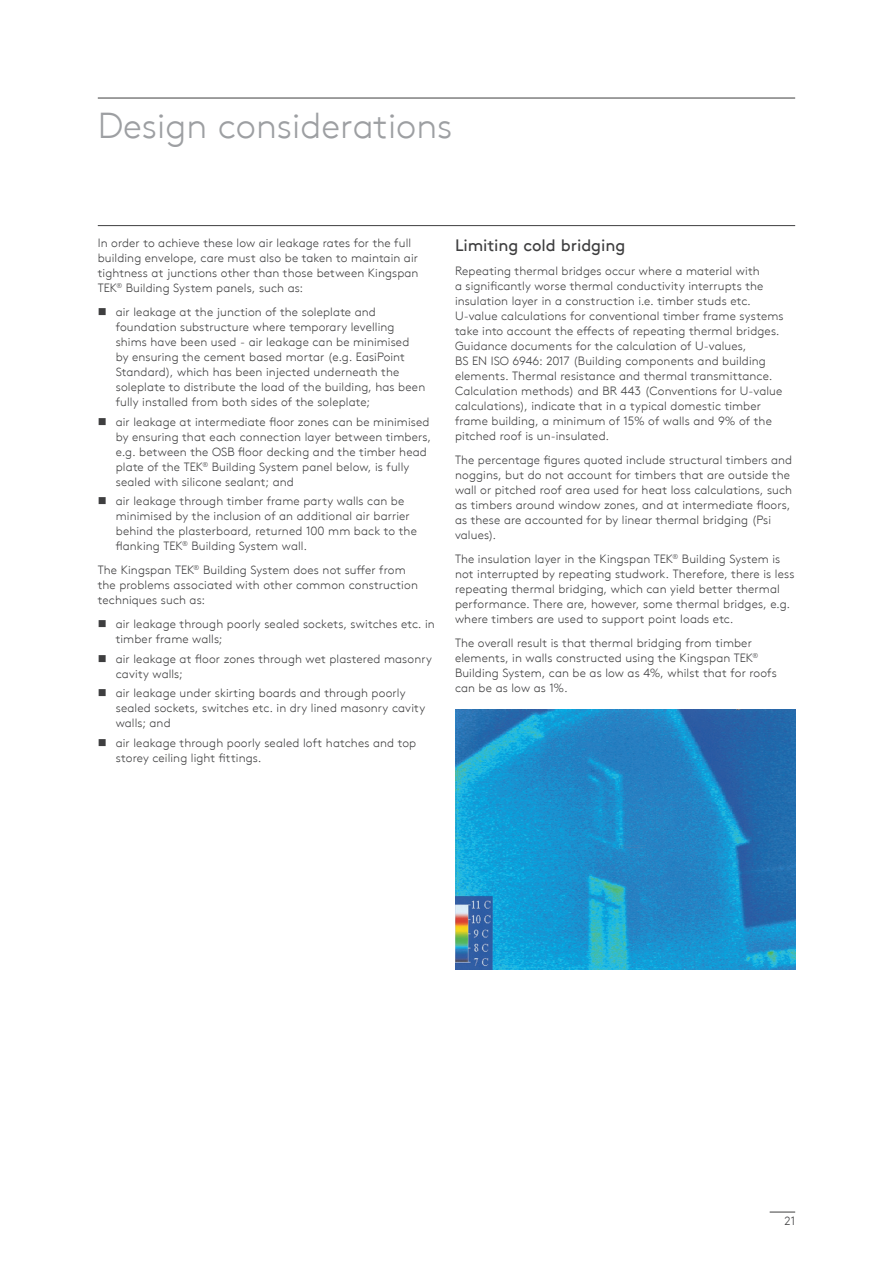
<style>
.page{position:relative;width:893px;height:1263px;background:#fff}
.page>*{position:absolute;margin:0;border:0;box-sizing:border-box;transform-origin:0 0}
.t1{font:300 36px "Kingspan Brown TT";color:#9d9fa2}
.t2{font:16.5px "Kingspan Brown TT";letter-spacing:-.005em;color:#3e3e3f}
.t3{font:300 12px/15px "Kingspan Brown TT";letter-spacing:.01em;color:#3e3e3f}
</style>
<div class="page">
<svg style="left:770px;top:1212px;width:25px;height:1px"></svg>
<hr style="left:98px;top:225px;width:697px;height:1px;background:#3e3e3f">
<hr style="left:98px;top:98px;width:697px;height:1px;background:#3e3e3f">
<img style="left:455px;top:710px;width:340px;height:259px">
<h1 class="t1" style="left:98px;top:99px;width:356px">Design considerations</h1>
<p class="t3" style="left:98px;top:235px;width:322px">In order to achieve these low air leakage rates for the full building envelope, care must also be taken to maintain air tightness at junctions other than those between Kingspan TEK<sup>®</sup> Building System panels, such as:</p>
<p class="t3" style="left:116px;top:304px;width:311px;text-indent:-18px">■ air leakage at the junction of the soleplate and foundation substructure where temporary levelling shims have been used - air leakage can be minimised<br>by ensuring the cement based mortar (e.g. EasiPoint Standard), which has been injected underneath the soleplate to distribute the load of the building, has been fully installed from both sides of the soleplate;</p>
<p class="t3" style="left:116px;top:413px;width:317px;text-indent:-18px">■ air leakage at intermediate floor zones can be minimised by ensuring that each connection layer between timbers, e.g. between the OSB floor decking and the timber head plate of the TEK<sup>®</sup> Building System panel below, is fully sealed with silicone sealant; and</p>
<p class="t3" style="left:116px;top:493px;width:303px;text-indent:-18px">■ air leakage through timber frame party walls can be minimised by the inclusion of an additional air barrier behind the plasterboard, returned 100 mm back to the flanking TEK<sup>®</sup> Building System wall.</p>
<p class="t3" style="left:98px;top:562px;width:322px">The Kingspan TEK<sup>®</sup> Building System does not suffer from the problems associated with other common construction techniques such as:</p>
<p class="t3" style="left:116px;top:616px;width:321px;text-indent:-18px">■ air leakage through poorly sealed sockets, switches etc. in timber frame walls;</p>
<p class="t3" style="left:116px;top:650px;width:318px;text-indent:-18px">■ air leakage at floor zones through wet plastered masonry cavity walls;</p>
<p class="t3" style="left:116px;top:685px;width:311px;text-indent:-18px">■ air leakage under skirting boards and through poorly sealed sockets, switches etc. in dry lined masonry cavity walls; and</p>
<p class="t3" style="left:116px;top:734px;width:302px;text-indent:-18px">■ air leakage through poorly sealed loft hatches and top storey ceiling light fittings.</p>
<h2 class="t2" style="left:455px;top:232px;width:172px">Limiting cold bridging</h2>
<p class="t3" style="left:455px;top:262px;width:330px">Repeating thermal bridges occur where a material with<br>a significantly worse thermal conductivity interrupts the insulation layer in a construction i.e. timber studs etc.<br>U-value calculations for conventional timber frame systems take into account the effects of repeating thermal bridges.<br>Guidance documents for the calculation of U-values,<br>BS EN ISO 6946: 2017 (Building components and building elements. Thermal resistance and thermal transmittance.<br>Calculation methods) and BR 443 (Conventions for U-value calculations), indicate that in a typical domestic timber frame building, a minimum of 15% of walls and 9% of the pitched roof is un-insulated.</p>
<p class="t3" style="left:455px;top:451px;width:339px">The percentage figures quoted include structural timbers and noggins, but do not account for timbers that are outside the wall or pitched roof area used for heat loss calculations, such as timbers around window zones, and at intermediate floors, as these are accounted for by linear thermal bridging (Psi values).</p>
<p class="t3" style="left:455px;top:550px;width:341px">The insulation layer in the Kingspan TEK<sup>®</sup> Building System is not interrupted by repeating studwork. Therefore, there is less repeating thermal bridging, which can yield better thermal performance. There are, however, some thermal bridges, e.g. where timbers are used to support point loads etc.</p>
<p class="t3" style="left:455px;top:634px;width:323px">The overall result is that thermal bridging from timber elements, in walls constructed using the Kingspan TEK<sup>® </sup>Building System, can be as low as 4%, whilst that for roofs can be as low as 1%.</p>
<p class="t3" style="left:784px;top:1213px;width:12px">21</p>
</div>
